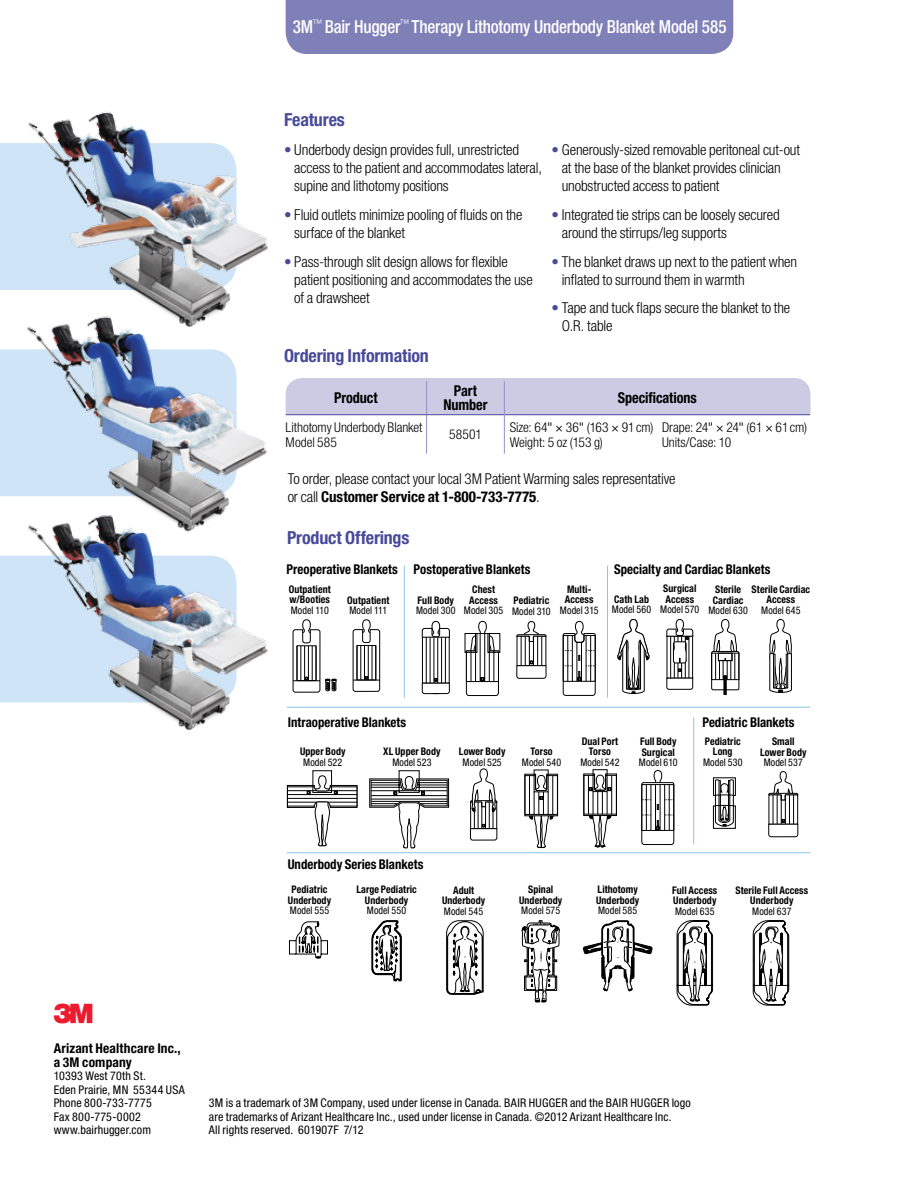
<style>
.page{position:relative;width:918px;height:1188px;background:#fff}
.page>*{position:absolute;margin:0;border:0;box-sizing:border-box;transform-origin:0 0}
.t1{font:27px "Logo 3 Mv 3 tt";color:#ed1b2f}
.t2{font:500 condensed 18px "Helvetica Neue LT Pro";letter-spacing:-.01em;color:#fff;scale:.95 1}
.t3{font:700 condensed 18px "Helvetica Neue LT Pro";letter-spacing:-.01em;color:#484a9a}
.t4{font:300 condensed 15px/18px "Helvetica Neue LT Pro";letter-spacing:-.01em;color:#000}
.t5{font:700 condensed 15px/13.5px "Helvetica Neue LT Pro";letter-spacing:-.01em;color:#000;text-align:center;scale:.95 1}
.t6{font:700 condensed 13.5px "Helvetica Neue LT Pro";color:#000;scale:.95 1}
.t7{font:300 condensed 13.5px/15px "Helvetica Neue LT Pro";letter-spacing:-.005em;color:#000}
.t8{font:700 condensed 13.5px/13.5px "Helvetica Neue LT Pro";color:#000}
.t9{font:condensed 12px/13.5px "Helvetica Neue LT Pro";letter-spacing:.01em;color:#000}
.t10{font:700 condensed 10.5px/10.5px "Helvetica Neue LT Pro";letter-spacing:.01em;color:#000;text-align:center;scale:.95 1}
.t11{font:condensed 10.5px "Helvetica Neue LT Pro";letter-spacing:.005em;color:#000;scale:.95 1}
.s1{color:#484a9a}
.s2{font-weight:400}
.s3{font-weight:700}
</style>
<div class="page">
<div style="left:0;top:143px;width:23px;height:147px;background:#cfe4f6"></div>
<div style="left:0;top:349px;width:23px;height:147px;background:#cfe4f6"></div>
<div style="left:0;top:556px;width:22px;height:147px;background:#cfe4f6"></div>
<div style="left:286px;top:378px;width:525px;height:37px;background:#cdcbe4"></div>
<div style="left:286px;top:0;width:447px;height:54px;background:#7f80b8"></div>
<hr style="left:426px;top:381px;width:1px;height:33px;background:#9490c3">
<hr style="left:426px;top:415px;width:1px;height:39px;background:#9490c3">
<hr style="left:286px;top:414px;width:141px;height:1px;background:#484a9a">
<hr style="left:427px;top:414px;width:77px;height:1px;background:#484a9a">
<hr style="left:505px;top:414px;width:156px;height:1px;background:#484a9a">
<hr style="left:504px;top:381px;width:1px;height:34px;background:#9490c3">
<hr style="left:504px;top:415px;width:1px;height:39px;background:#9490c3">
<img style="left:23px;top:111px;width:245px;height:199px">
<img style="left:23px;top:310px;width:244px;height:201px">
<img style="left:22px;top:511px;width:246px;height:219px">
<svg style="left:293px;top:620px;width:44px;height:72px"></svg>
<svg style="left:353px;top:620px;width:27px;height:72px"></svg>
<svg style="left:287px;top:771px;width:70px;height:75px"></svg>
<svg style="left:369px;top:771px;width:80px;height:77px"></svg>
<svg style="left:470px;top:769px;width:27px;height:71px"></svg>
<svg style="left:641px;top:770px;width:33px;height:75px"></svg>
<svg style="left:711px;top:619px;width:28px;height:76px"></svg>
<svg style="left:769px;top:619px;width:23px;height:74px"></svg>
<svg style="left:666px;top:619px;width:27px;height:71px"></svg>
<svg style="left:618px;top:619px;width:31px;height:75px"></svg>
<svg style="left:768px;top:771px;width:30px;height:66px"></svg>
<svg style="left:516px;top:621px;width:31px;height:58px"></svg>
<svg style="left:563px;top:621px;width:33px;height:75px"></svg>
<svg style="left:713px;top:778px;width:22px;height:50px"></svg>
<svg style="left:289px;top:922px;width:39px;height:36px"></svg>
<svg style="left:677px;top:921px;width:36px;height:84px"></svg>
<svg style="left:583px;top:921px;width:69px;height:70px"></svg>
<svg style="left:522px;top:921px;width:38px;height:81px"></svg>
<svg style="left:447px;top:921px;width:36px;height:73px"></svg>
<svg style="left:753px;top:921px;width:36px;height:84px"></svg>
<svg style="left:372px;top:921px;width:29px;height:60px"></svg>
<svg style="left:422px;top:621px;width:28px;height:73px"></svg>
<svg style="left:465px;top:621px;width:35px;height:75px"></svg>
<hr style="left:287px;top:707px;width:523px;height:1px;background:#8bc4eb">
<hr style="left:287px;top:852px;width:523px;height:1px;background:#8bc4eb">
<hr style="left:607px;top:566px;width:1px;height:132px;background:#8bc4eb">
<hr style="left:404px;top:566px;width:1px;height:132px;background:#8bc4eb">
<hr style="left:693px;top:717px;width:1px;height:127px;background:#8bc4eb">
<svg style="left:525px;top:770px;width:33px;height:78px"></svg>
<hr style="left:661px;top:414px;width:149px;height:1px;background:#484a9a">
<svg style="left:584px;top:770px;width:33px;height:77px"></svg>
<p class="t2" style="left:293px;top:16px;width:458px">3M<sup>™</sup> Bair Hugger<sup>™</sup> Therapy Lithotomy Underbody Blanket Model 585</p>
<p class="t3" style="left:284px;top:109px;width:62px">Features</p>
<p class="t4" style="left:294px;top:141px;width:249px;text-indent:-10px"><span class="s1">•</span> Underbody design provides full, unrestricted access to the patient and accommodates lateral, supine and lithotomy positions</p>
<p class="t4" style="left:562px;top:141px;width:240px;text-indent:-10px"><span class="s1">•</span> Generously-sized removable peritoneal cut-out at the base of the blanket provides clinician unobstructed access to patient</p>
<p class="t4" style="left:562px;top:205px;width:220px;text-indent:-10px"><span class="s1">•</span> Integrated tie strips can be loosely secured around the stirrups/leg supports</p>
<p class="t4" style="left:562px;top:252px;width:237px;text-indent:-10px"><span class="s1">•</span> The blanket draws up next to the patient when inflated to surround them in warmth</p>
<p class="t4" style="left:562px;top:299px;width:230px;text-indent:-10px"><span class="s1">•</span> Tape and tuck flaps secure the blanket to the<br>O.R. table</p>
<p class="t4" style="left:294px;top:205px;width:230px;text-indent:-10px"><span class="s1">•</span> Fluid outlets minimize pooling of fluids on the surface of the blanket</p>
<p class="t4" style="left:294px;top:252px;width:240px;text-indent:-10px"><span class="s1">•</span> Pass-through slit design allows for flexible patient positioning and accommodates the use of a drawsheet</p>
<p class="t3" style="left:284px;top:345px;width:146px">Ordering Information</p>
<p class="t5" style="left:443px;top:384px;width:48px">Part<br>Number</p>
<p class="t5" style="left:334px;top:391px;width:47px">Product</p>
<p class="t5" style="left:618px;top:391px;width:85px">Specifications</p>
<p class="t7" style="left:286px;top:419px;width:138px">Lithotomy Underbody Blanket<br>Model 585</p>
<p class="t7" style="left:510px;top:419px;width:145px">Size: 64<span class="s2">" ×</span> 36<span class="s2">"</span> (163 <span class="s2">×</span> 91cm)<br>Weight: 5 oz (153 g)</p>
<p class="t7" style="left:662px;top:419px;width:147px">Drape: 24<span class="s2">" ×</span> 24<span class="s2">"</span> (61 <span class="s2">×</span> 61cm)<br>Units/Case: 10</p>
<p class="t7" style="left:449px;top:427px;width:34px">58501</p>
<p class="t4" style="left:288px;top:470px;width:389px">To order, please contact your local 3M Patient Warming sales representative or call <span class="s3">Customer Service at 1-800-733-7775</span>.</p>
<p class="t3" style="left:287px;top:526px;width:124px">Product Offerings</p>
<p class="t6" style="left:287px;top:561px;width:258px">Preoperative Blankets Postoperative Blankets</p>
<p class="t6" style="left:614px;top:561px;width:166px">Specialty and Cardiac Blankets</p>
<p class="t10" style="left:663px;top:583px;width:36px;text-align:left">Surgical<br>Access</p>
<p class="t11" style="left:660px;top:603px;width:43px">Model 570</p>
<p class="t10" style="left:752px;top:584px;width:63px">Sterile Cardiac<br>Access</p>
<p class="t11" style="left:761px;top:604px;width:43px">Model 645</p>
<p class="t10" style="left:289px;top:584px;width:46px;text-align:left">Outpatient w/Booties</p>
<p class="t11" style="left:291px;top:604px;width:42px">Model 110</p>
<p class="t10" style="left:565px;top:584px;width:32px;text-align:left">Multi-<br>Access</p>
<p class="t11" style="left:560px;top:604px;width:42px">Model 315</p>
<p class="t10" style="left:713px;top:584px;width:34px;text-align:left">Sterile<br>Cardiac</p>
<p class="t11" style="left:708px;top:604px;width:43px">Model 630</p>
<p class="t10" style="left:469px;top:585px;width:32px;text-align:left">Chest<br>Access</p>
<p class="t11" style="left:464px;top:605px;width:43px">Model 305</p>
<p class="t10" style="left:614px;top:594px;width:38px">Cath Lab</p>
<p class="t11" style="left:612px;top:603px;width:43px">Model 560</p>
<p class="t10" style="left:347px;top:595px;width:46px">Outpatient</p>
<p class="t11" style="left:349px;top:605px;width:41px">Model 111</p>
<p class="t10" style="left:418px;top:595px;width:40px">Full Body</p>
<p class="t11" style="left:416px;top:605px;width:43px">Model 300</p>
<p class="t10" style="left:513px;top:595px;width:39px">Pediatric</p>
<p class="t11" style="left:512px;top:605px;width:42px">Model 310</p>
<p class="t6" style="left:288px;top:714px;width:126px">Intraoperative Blankets</p>
<p class="t6" style="left:702px;top:714px;width:99px">Pediatric Blankets</p>
<p class="t10" style="left:705px;top:736px;width:39px">Pediatric<br>Long</p>
<p class="t11" style="left:703px;top:756px;width:43px">Model 530</p>
<p class="t10" style="left:582px;top:736px;width:40px">Dual Port<br>Torso</p>
<p class="t11" style="left:580px;top:756px;width:43px">Model 542</p>
<p class="t10" style="left:760px;top:736px;width:50px">Small<br>Lower Body</p>
<p class="t11" style="left:764px;top:756px;width:43px">Model 537</p>
<p class="t10" style="left:640px;top:736px;width:40px;text-align:left">Full Body<br>Surgical</p>
<p class="t11" style="left:639px;top:756px;width:42px">Model 610</p>
<p class="t10" style="left:300px;top:746px;width:49px">Upper Body</p>
<p class="t11" style="left:303px;top:756px;width:43px">Model 522</p>
<p class="t10" style="left:383px;top:746px;width:62px">XL Upper Body</p>
<p class="t11" style="left:392px;top:756px;width:43px">Model 523</p>
<p class="t10" style="left:459px;top:746px;width:50px">Lower Body</p>
<p class="t11" style="left:463px;top:756px;width:43px">Model 525</p>
<p class="t10" style="left:531px;top:746px;width:25px">Torso</p>
<p class="t11" style="left:522px;top:756px;width:43px">Model 540</p>
<p class="t6" style="left:288px;top:856px;width:144px">Underbody Series Blankets</p>
<p class="t10" style="left:288px;top:884px;width:47px">Pediatric<br>Underbody</p>
<p class="t11" style="left:290px;top:904px;width:43px">Model 555</p>
<p class="t10" style="left:356px;top:884px;width:65px">Large Pediatric<br>Underbody</p>
<p class="t11" style="left:367px;top:904px;width:43px">Model 550</p>
<p class="t10" style="left:442px;top:885px;width:47px">Adult<br>Underbody</p>
<p class="t11" style="left:444px;top:905px;width:43px">Model 545</p>
<p class="t10" style="left:519px;top:884px;width:47px">Spinal<br>Underbody</p>
<p class="t11" style="left:521px;top:904px;width:43px">Model 575</p>
<p class="t10" style="left:596px;top:884px;width:47px;text-align:left">Lithotomy<br>Underbody</p>
<p class="t11" style="left:598px;top:904px;width:43px">Model 585</p>
<p class="t10" style="left:672px;top:885px;width:49px;text-align:left">Full Access<br>Underbody</p>
<p class="t11" style="left:675px;top:905px;width:43px">Model 635</p>
<p class="t10" style="left:735px;top:885px;width:78px">Sterile Full Access<br>Underbody</p>
<p class="t11" style="left:752px;top:905px;width:43px">Model 637</p>
<h1 class="t1" style="left:54px;top:998px;width:41px">3M</h1>
<p class="t8" style="left:54px;top:1042px;width:129px">Arizant healthcare Inc., a 3M company</p>
<p class="t9" style="left:54px;top:1069px;width:133px">10393 West 70th St.<br>Eden Prairie, MN 55344 USA<br>Phone 800-733-7775<br>Fax 800-775-0002 www.bairhugger.com</p>
<p class="t9" style="left:209px;top:1096px;width:483px">3M is a trademark of 3M Company, used under license in Canada. BAIR HUGGER and the BAIR HUGGER logo are trademarks of Arizant Healthcare Inc., used under license in Canada. ©2012 Arizant Healthcare Inc.<br>All rights reserved. 601907F 7/12</p>
</div>
